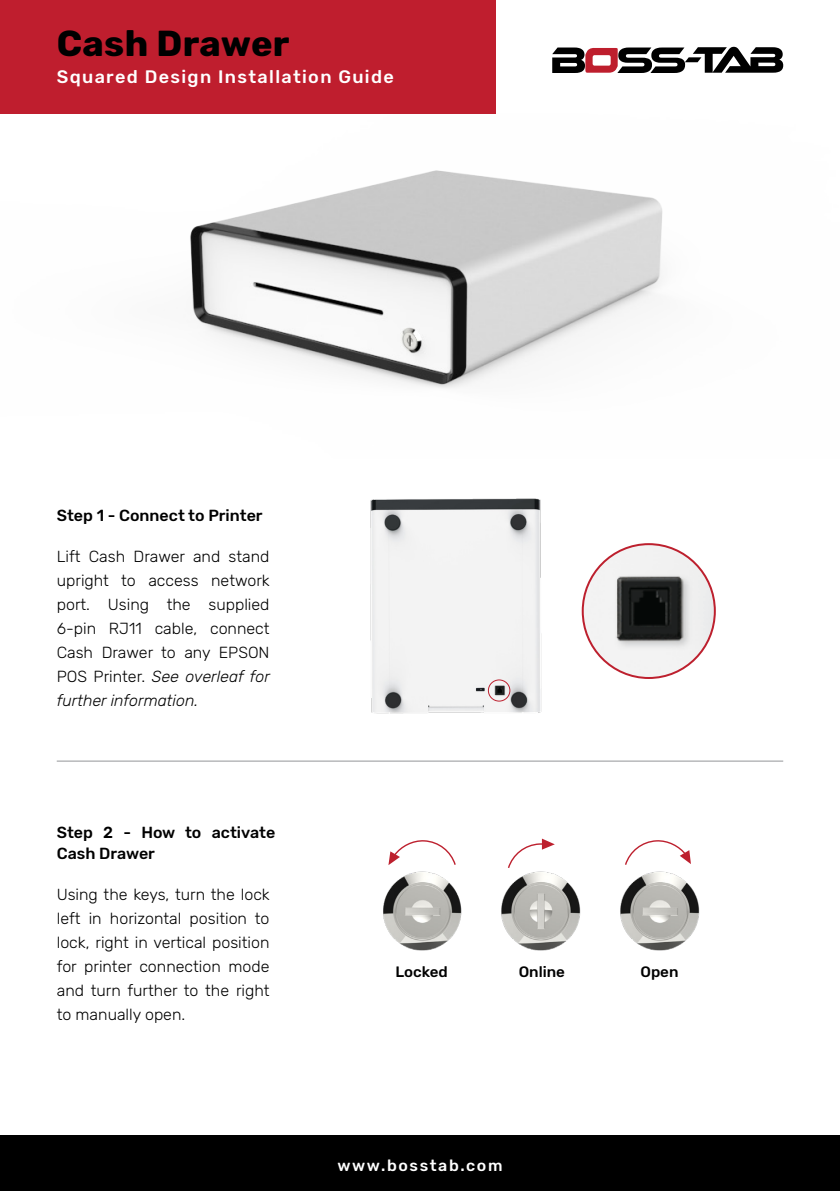
<style>
.page{position:relative;width:840px;height:1191px;background:#fff}
.page>*{position:absolute;margin:0;border:0;box-sizing:border-box;transform-origin:0 0}
.t1{font:700 36px "Rubik";letter-spacing:.01em;color:#000}
.t2{font:500 18px "Rubik";letter-spacing:.075em;color:#fff}
.t3{font:300 16px/24px "Rubik";color:#000;text-align:justify}
.t4{font:500 16px/21.4px "Rubik";color:#000}
.t5{font:500 16px "Rubik";letter-spacing:.1em;color:#fff}
.t6{font:500 15px "Rubik";color:#000}
.s1{font-style:italic}
</style>
<div class="page">
<div style="left:0;top:0;width:495px;height:113px;background:#bf1e2e"></div>
<div style="left:0;top:1134px;width:839px;height:57px;background:#000"></div>
<svg style="left:552px;top:47px;width:230px;height:26px"></svg>
<img style="left:190px;top:170px;width:473px;height:218px">
<img style="left:383px;top:856px;width:317px;height:95px">
<svg style="left:506px;top:838px;width:48px;height:31px"></svg>
<svg style="left:388px;top:840px;width:68px;height:26px"></svg>
<svg style="left:623px;top:840px;width:67px;height:26px"></svg>
<img style="left:584px;top:544px;width:130px;height:134px">
<img style="left:370px;top:498px;width:172px;height:216px">
<div style="left:487px;top:679px;width:23px;height:22px;border:1px solid #bd202e;border-radius:50%"></div>
<hr style="left:57px;top:760px;width:725px;height:1px;background:#939598">
<h1 class="t1" style="left:57px;top:23px;width:234px">Cash Drawer</h1>
<p class="t2" style="left:57px;top:66px;width:338px">Squared Design Installation Guide</p>
<p class="t4" style="left:57px;top:505px;width:207px">Step 1 - Connect to Printer</p>
<p class="t3" style="left:57px;top:545px;width:214px">Lift Cash Drawer and stand upright to access network port. Using the supplied 6-pin RJ11 cable, connect Cash Drawer to any EPSON POS Printer. <span class="s1">See overleaf for further information.</span></p>
<p class="t4" style="left:57px;top:822px;width:220px">Step 2 - How to activate<br>Cash Drawer</p>
<p class="t3" style="left:57px;top:883px;width:214px">Using the keys, turn the lock left in horizontal position to lock, right in vertical position for printer connection mode and turn further to the right to manually open.</p>
<p class="t6" style="left:395px;top:963px;width:54px">Locked</p>
<p class="t6" style="left:518px;top:963px;width:48px">Online</p>
<p class="t6" style="left:640px;top:963px;width:40px">Open</p>
<p class="t5" style="left:337px;top:1156px;width:166px">www.bosstab.com</p>
</div>
